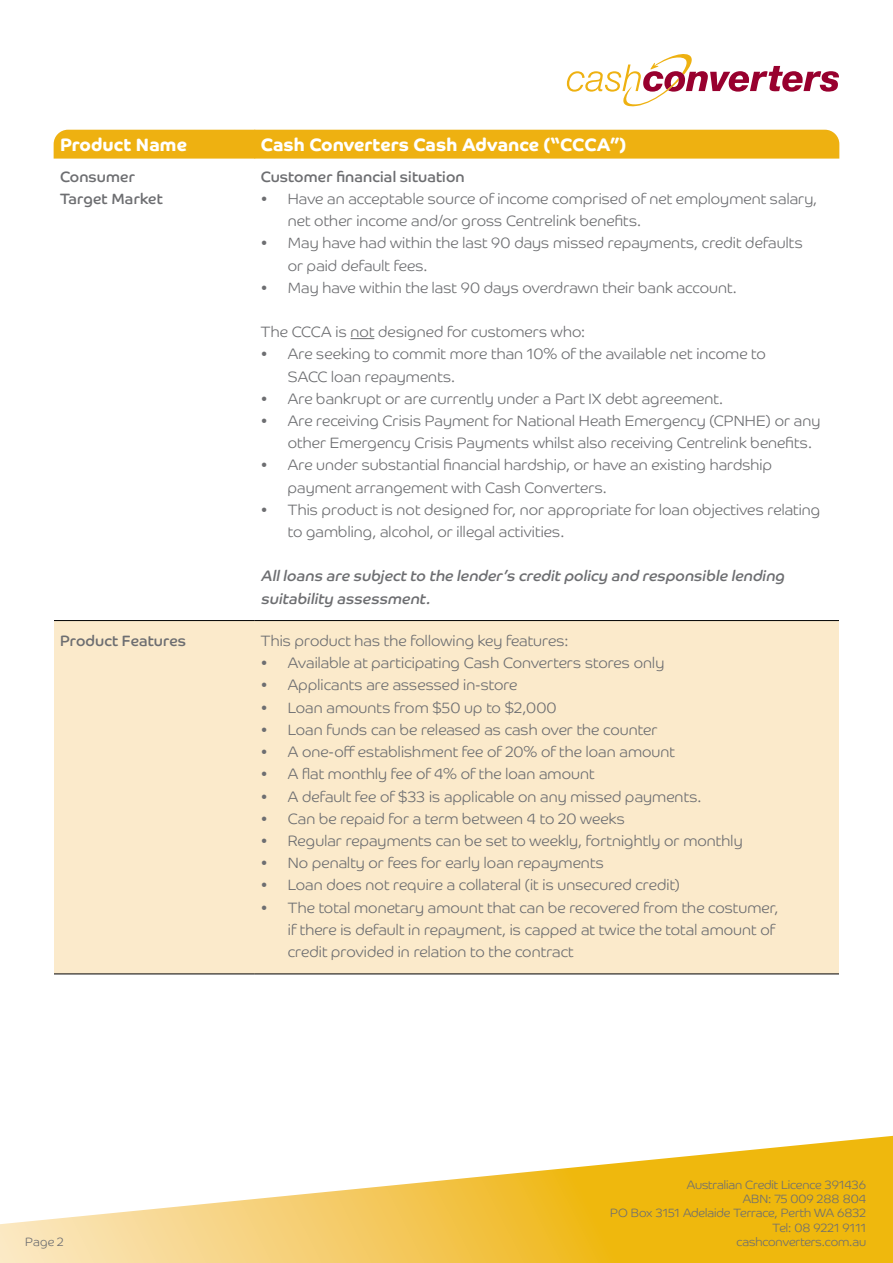
<style>
.page{position:relative;width:893px;height:1263px;background:#fff}
.page>*{position:absolute;margin:0;border:0;box-sizing:border-box;transform-origin:0 0}
.t1{font:700 18px "Co Headline";letter-spacing:.005em;color:#fff}
.t2{font:300 15px/22.2px "Co Headline";letter-spacing:.01em;color:#6d6e71}
.t3{font:italic 15px/22.2px "Co Headline";color:#6d6e71}
.t4{font:15px/22.2px "Co Headline";letter-spacing:.01em;color:#6d6e71}
.t5{font:300 12px/14.4px "Co Headline";color:#6d6e71;text-align:right}
</style>
<div class="page">
<svg style="left:0;top:1135px;width:893px;height:128px"></svg>
<div style="left:54px;top:621px;width:785px;height:352px;background:#fbeacb"></div>
<hr style="left:54px;top:620px;width:201px;height:1px;background:#000">
<hr style="left:255px;top:620px;width:584px;height:1px;background:#000">
<hr style="left:54px;top:973px;width:201px;height:1px;background:#000">
<hr style="left:255px;top:973px;width:584px;height:1px;background:#000">
<div style="left:54px;top:130px;width:785px;height:29px;background:#eeb111"></div>
<svg style="left:351px;top:338px;width:23px;height:1px"></svg>
<svg style="left:567px;top:54px;width:272px;height:52px"></svg>
<p class="t1" style="left:60px;top:135px;width:128px">Product Name</p>
<p class="t1" style="left:261px;top:135px;width:367px">Cash Converters Cash Advance (“CCCA”)</p>
<p class="t4" style="left:60px;top:165px;width:104px">Consumer<br>Target Market</p>
<p class="t4" style="left:261px;top:165px;width:205px">Customer financial situation</p>
<p class="t2" style="left:288px;top:186px;width:531px;text-indent:-27px">• Have an acceptable source of income comprised of net employment salary, net other income and/or gross Centrelink benefits.</p>
<p class="t2" style="left:288px;top:231px;width:516px;text-indent:-27px">• May have had within the last 90 days missed repayments, credit defaults or paid default fees.</p>
<p class="t2" style="left:261px;top:275px;width:477px">• May have within the last 90 days overdrawn their bank account.</p>
<p class="t2" style="left:261px;top:319px;width:326px">The CCCA is not designed for customers who:</p>
<p class="t2" style="left:288px;top:342px;width:479px;text-indent:-27px">• Are seeking to commit more than 10% of the available net income to<br>SACC loan repayments.</p>
<p class="t2" style="left:261px;top:386px;width:464px">• Are bankrupt or are currently under a Part IX debt agreement.</p>
<p class="t2" style="left:288px;top:408px;width:534px;text-indent:-27px">• Are receiving Crisis Payment for National Heath Emergency (CPNHE) or any other Emergency Crisis Payments whilst also receiving Centrelink benefits.</p>
<p class="t2" style="left:288px;top:453px;width:486px;text-indent:-27px">• Are under substantial financial hardship, or have an existing hardship payment arrangement with Cash Converters.</p>
<p class="t2" style="left:288px;top:497px;width:534px;text-indent:-27px">• This product is not designed for, nor appropriate for loan objectives relating to gambling, alcohol, or illegal activities.</p>
<p class="t3" style="left:261px;top:565px;width:530px">Allloansaresubjectto thelender’screditpolicy and responsiblelending suitability assessment.</p>
<p class="t4" style="left:60px;top:630px;width:128px">Product Features</p>
<p class="t2" style="left:261px;top:628px;width:309px">This product has the following key features:</p>
<p class="t2" style="left:261px;top:651px;width:405px">• Available at participating Cash Converters stores only</p>
<p class="t2" style="left:261px;top:673px;width:258px">• Applicants are assessed in-store</p>
<p class="t2" style="left:261px;top:695px;width:297px">• Loan amounts from $50 up to $2,000</p>
<p class="t2" style="left:261px;top:717px;width:398px">• Loan funds can be released as cash over the counter</p>
<p class="t2" style="left:261px;top:739px;width:416px">• A one-off establishment fee of 20% of the loan amount</p>
<p class="t2" style="left:261px;top:762px;width:335px">• A flat monthly fee of 4% of the loan amount</p>
<p class="t2" style="left:261px;top:784px;width:442px">• A default fee of $33 is applicable on any missed payments.</p>
<p class="t2" style="left:261px;top:806px;width:366px">• Can be repaid for a term between 4 to 20 weeks</p>
<p class="t2" style="left:261px;top:828px;width:483px">• Regular repayments can be set to weekly, fortnightly or monthly</p>
<p class="t2" style="left:261px;top:850px;width:344px">• No penalty or fees for early loan repayments</p>
<p class="t2" style="left:261px;top:873px;width:420px">• Loan does not require a collateral (it is unsecured credit)</p>
<p class="t2" style="left:288px;top:895px;width:492px;text-indent:-27px">• The total monetary amount that can be recovered from the costumer, if there is default in repayment, is capped at twice the total amount of credit provided in relation to the contract</p>
<p class="t5" style="left:610px;top:1176px;width:257px">Australian Credit Licence 391436<br>ABN: 75 009 288 804<br>PO Box 3151 Adelaide Terrace, Perth WA 6832<br>Tel: 08 9221 9111</p>
<p class="t5" style="left:25px;top:1234px;width:40px">Page 2</p>
<p class="t5" style="left:737px;top:1234px;width:131px">cashconverters.com.au</p>
</div>
